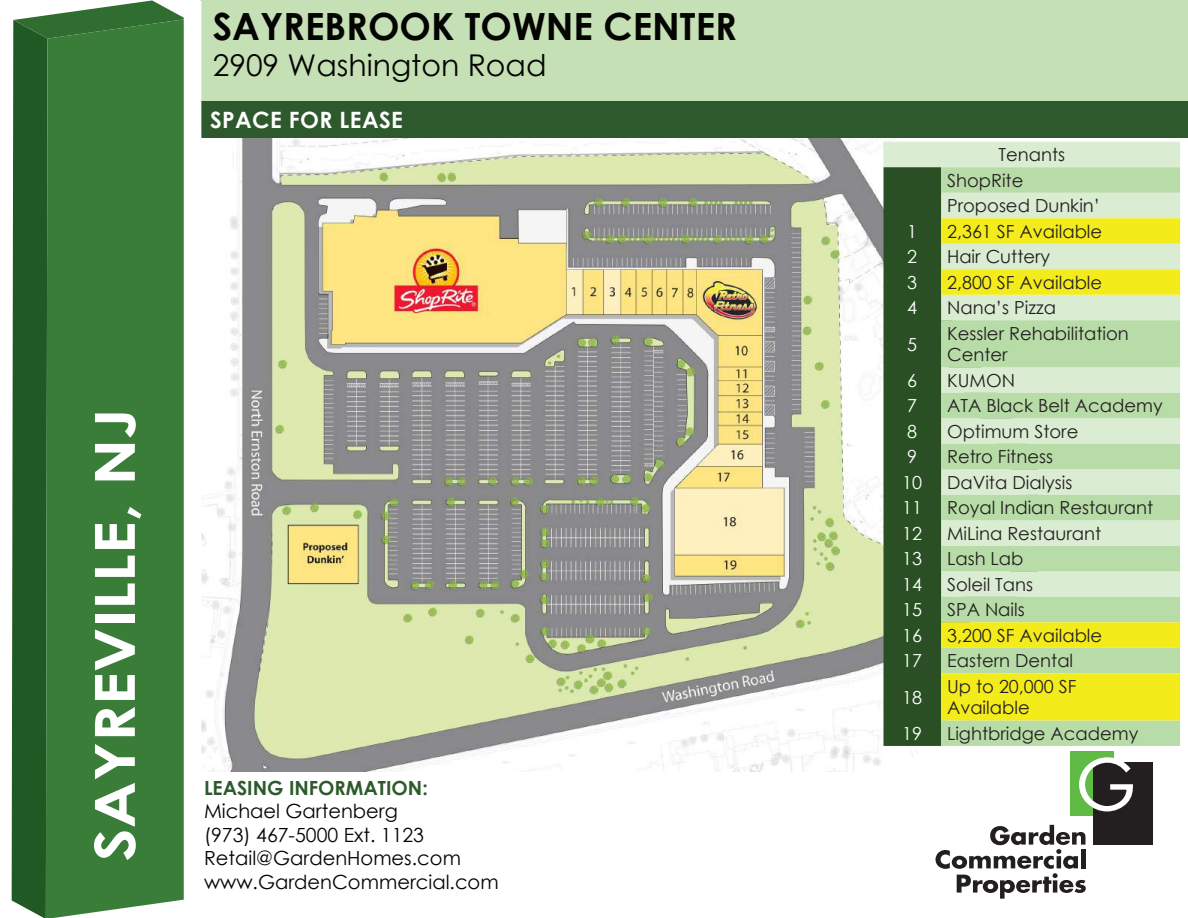
<style>
.page{position:relative;width:1188px;height:918px;background:#fff}
.page>*{position:absolute;margin:0;border:0;box-sizing:border-box;transform-origin:0 0}
.t1{font:700 55.5px "Century Gothic";color:#fff;scale:1.14 1}
.t2{font:700 37.5px "Century Gothic";color:#040503}
.t3{font:30px "Century Gothic";color:#040503}
.t4{font:700 22.5px "Century Gothic";letter-spacing:.02em;color:#fff}
.t5{font:19.5px/23.4px "Century Gothic";color:#040503}
.t6{font:700 19.5px "Century Gothic";color:#2d5a2c}
.t7{font:18px/25.5px "Century Gothic";color:#231f20}
.t8{font:18px "Century Gothic";color:#fff}
</style>
<div class="page">
<img style="left:201px;top:137px;width:837px;height:634px">
<div style="left:201px;top:0;width:987px;height:102px;background:#c5e0b4"></div>
<div style="left:201px;top:101px;width:987px;height:36px;background:#2d592c"></div>
<div style="left:1071px;top:752px;width:43px;height:64px;background:#60bb46"></div>
<div style="left:1093px;top:762px;width:60px;height:83px;background:#231f20"></div>
<svg style="left:936px;top:825px;width:150px;height:74px"></svg>
<svg style="left:1079px;top:757px;width:54px;height:54px"></svg>
<svg style="left:12px;top:0;width:189px;height:918px;background:#4b854b"></svg>
<div style="left:884px;top:142px;width:296px;height:25px;background:#daecd2"></div>
<div style="left:884px;top:167px;width:57px;height:579px;background:#2a4f24"></div>
<svg style="left:941px;top:167px;width:239px;height:579px;background:#c4e1b5"></svg>
<svg style="left:941px;top:218px;width:239px;height:502px;background:#d3e594"></svg>
<h2 class="t2" style="left:213px;top:-2px;width:526px">SAYREBROOK TOWNE CENTER</h2>
<h3 class="t3" style="left:213px;top:44px;width:335px">2909 Washington Road</h3>
<p class="t4" style="left:210px;top:103px;width:194px">SPACE FOR LEASE</p>
<h1 class="t1" style="left:73px;top:861px;width:399px;rotate:-90deg">SAYREVILLE, NJ</h1>
<p class="t6" style="left:204px;top:773px;width:225px">LEASING INFORMATION:</p>
<p class="t5" style="left:204px;top:799px;width:296px">Michael Gartenberg<br>(973) 467-5000 Ext. 1123<br>Retail@GardenHomes.com www.GardenCommercial.com</p>
<p class="t7" style="left:947px;top:142px;width:155px;text-indent:51px">Tenants<br>ShopRite<br>Proposed Dunkin’</p>
<p class="t8" style="left:907px;top:219px;width:11px">1</p>
<p class="t7" style="left:947px;top:218px;width:157px">2,361 SF Available</p>
<p class="t8" style="left:907px;top:244px;width:11px">2</p>
<p class="t7" style="left:947px;top:244px;width:105px">Hair Cuttery</p>
<p class="t8" style="left:907px;top:270px;width:11px">3</p>
<p class="t7" style="left:947px;top:269px;width:157px">2,800 SF Available</p>
<p class="t8" style="left:907px;top:295px;width:11px">4</p>
<p class="t7" style="left:947px;top:295px;width:111px">Nana’s Pizza</p>
<p class="t8" style="left:907px;top:331px;width:11px">5</p>
<p class="t7" style="left:947px;top:322px;width:183px;line-height:21.6px">Kessler Rehabilitation<br>Center</p>
<p class="t8" style="left:907px;top:368px;width:11px">6</p>
<p class="t7" style="left:947px;top:367px;width:69px">KUMON</p>
<p class="t8" style="left:907px;top:393px;width:11px">7</p>
<p class="t7" style="left:947px;top:393px;width:217px">ATA Black Belt Academy</p>
<p class="t8" style="left:907px;top:419px;width:11px">8</p>
<p class="t7" style="left:947px;top:418px;width:133px">Optimum Store</p>
<p class="t8" style="left:907px;top:444px;width:11px">9</p>
<p class="t7" style="left:947px;top:444px;width:108px">Retro Fitness</p>
<p class="t8" style="left:902px;top:470px;width:21px">10</p>
<p class="t7" style="left:947px;top:469px;width:127px">DaVita Dialysis</p>
<p class="t8" style="left:902px;top:495px;width:21px">11</p>
<p class="t7" style="left:947px;top:495px;width:208px">Royal Indian Restaurant</p>
<p class="t8" style="left:902px;top:521px;width:21px">12</p>
<p class="t7" style="left:947px;top:520px;width:156px">MiLina Restaurant</p>
<p class="t8" style="left:902px;top:546px;width:21px">13</p>
<p class="t7" style="left:947px;top:546px;width:78px">Lash Lab</p>
<p class="t8" style="left:902px;top:572px;width:21px">14</p>
<p class="t7" style="left:947px;top:571px;width:88px">Soleil Tans</p>
<p class="t8" style="left:902px;top:597px;width:21px">15</p>
<p class="t7" style="left:947px;top:597px;width:79px">SPA Nails</p>
<p class="t8" style="left:902px;top:623px;width:21px">16</p>
<p class="t7" style="left:947px;top:622px;width:157px">3,200 SF Available</p>
<p class="t8" style="left:902px;top:648px;width:21px">17</p>
<p class="t7" style="left:947px;top:648px;width:128px">Eastern Dental</p>
<p class="t8" style="left:902px;top:685px;width:21px">18</p>
<p class="t7" style="left:947px;top:675px;width:131px;line-height:21.6px">Up to 20,000 SF<br>Available</p>
<p class="t8" style="left:902px;top:721px;width:21px">19</p>
<p class="t7" style="left:947px;top:720px;width:193px">Lightbridge Academy</p>
</div>
